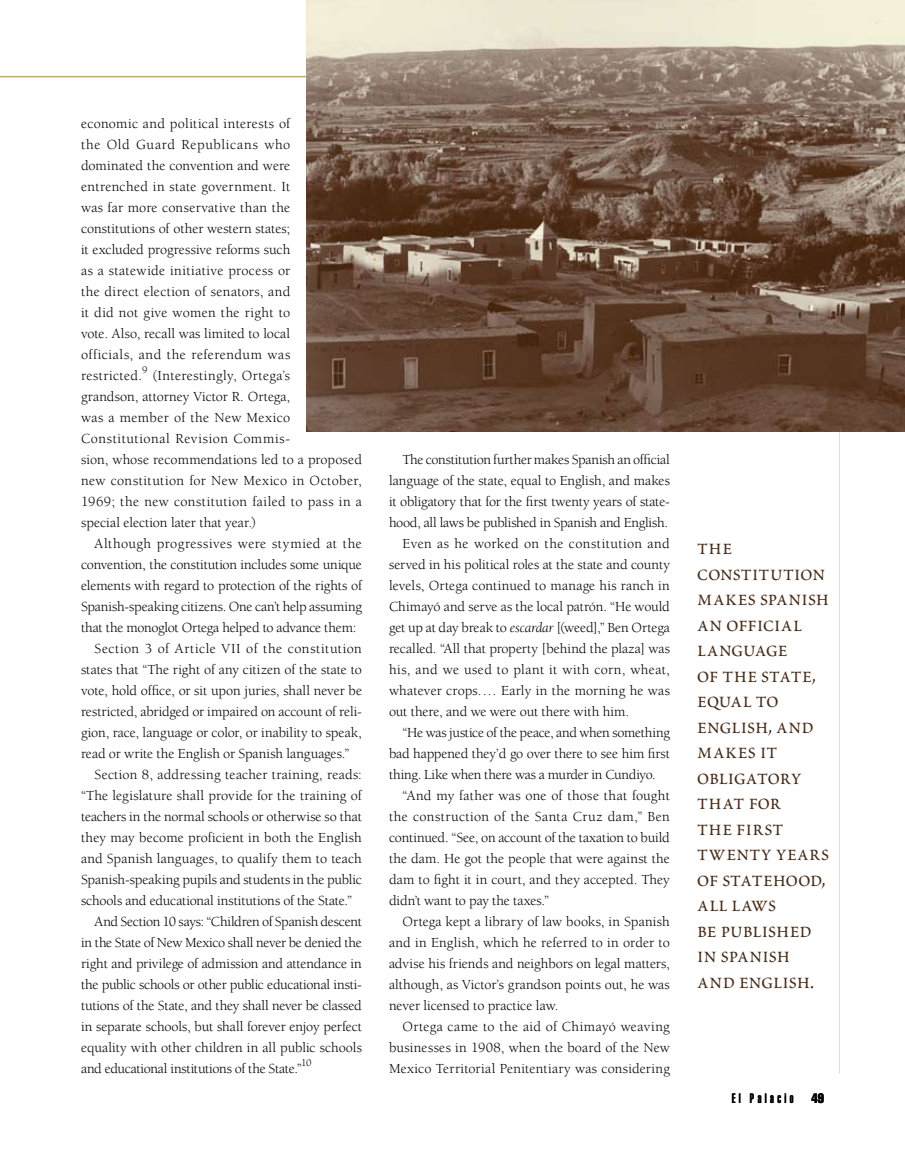
<style>
.page{position:relative;width:905px;height:1175px;background:#fff}
.page>*{position:absolute;margin:0;border:0;box-sizing:border-box;transform-origin:0 0}
.t1{font:24px/25.5px "Poetica Roman Small Caps";letter-spacing:-.02em;color:#472a15}
.t2{font:14.25px/21px "Berkeley";color:#000;text-align:justify}
.t3{font:14.25px/21px "Berkeley";letter-spacing:.02em;color:#000}
.t4{font:14.25px "Berkeley";letter-spacing:-.02em;color:#000}
.t5{font:14.25px "Berkeley";letter-spacing:-.025em;color:#000}
.t6{font:14.25px "Berkeley";letter-spacing:.03em;color:#000}
.t7{font:14.25px "Berkeley";letter-spacing:.025em;color:#000}
.t8{font:14.25px "Berkeley";letter-spacing:.035em;color:#000}
.t9{font:900 extra-condensed 13.5px "Helvetica";letter-spacing:.25em;color:#000}
.t10{font:extra-condensed 13.5px "Helvetica";color:#000}
.t11{font:10.5px "Berkeley";color:#000}
.s1{font-style:italic}
</style>
<div class="page">
<img style="left:306px;top:0;width:598px;height:431px">
<p class="t2" style="left:81px;top:113px;width:211px">economic and political interests of the Old Guard Republicans who dominated the convention and were entrenched in state government. It was far more conservative than the constitutions of other western states; it excluded progressive reforms such as a statewide initiative process or the direct election of senators, and it did not give women the right to vote. Also, recall was limited to local officials, and the referendum was restricted.</p>
<p class="t11" style="left:142px;top:364px;width:7px">9</p>
<p class="t3" style="left:81px;top:365px;width:282px;text-indent:72px">(Interestingly, Ortega’s<br>grandson, attorney Victor R. Ortega,<br>was a member of the New Mexico Constitutional Revision Commis-<br>sion, whose recommendations led to a proposed new constitution for New Mexico in October, 1969; the new constitution failed to pass in a special election later that year.)</p>
<p class="t6" style="left:94px;top:536px;width:269px">Although progressives were stymied at the</p>
<p class="t4" style="left:81px;top:557px;width:282px">convention, the constitution includes some unique</p>
<p class="t2" style="left:81px;top:575px;width:282px">elements with regard to protection of the rights of</p>
<p class="t2" style="left:81px;top:596px;width:282px">Spanish-speaking citizens. One can’t help assuming</p>
<p class="t4" style="left:81px;top:620px;width:277px">that the monoglot Ortega helped to advance them:</p>
<p class="t8" style="left:94px;top:641px;width:269px">Section 3 of Article VII of the constitution</p>
<p class="t2" style="left:81px;top:659px;width:282px">states that “The right of any citizen of the state to</p>
<p class="t2" style="left:81px;top:680px;width:282px">vote, hold office, or sit upon juries, shall never be</p>
<p class="t2" style="left:81px;top:701px;width:282px">restricted, abridged or impaired on account of reli-</p>
<p class="t2" style="left:81px;top:722px;width:282px">gion, race, language or color, or inability to speak,</p>
<p class="t2" style="left:81px;top:743px;width:270px">read or write the English or Spanish languages.”</p>
<p class="t2" style="left:94px;top:764px;width:269px">Section 8, addressing teacher training, reads:</p>
<p class="t2" style="left:81px;top:785px;width:282px">“The legislature shall provide for the training of</p>
<p class="t2" style="left:81px;top:806px;width:282px">teachers in the normal schools or otherwise so that</p>
<p class="t2" style="left:81px;top:827px;width:282px">they may become proficient in both the English</p>
<p class="t2" style="left:81px;top:848px;width:282px">and Spanish languages, to qualify them to teach</p>
<p class="t2" style="left:81px;top:869px;width:282px">Spanish-speaking pupils and students in the public</p>
<p class="t2" style="left:81px;top:890px;width:273px">schools and educational institutions of the State.”</p>
<p class="t4" style="left:94px;top:914px;width:269px">And Section 10 says: “Children of Spanish descent</p>
<p class="t5" style="left:81px;top:935px;width:282px">in the State of New Mexico shall never be denied the</p>
<p class="t2" style="left:81px;top:953px;width:282px">right and privilege of admission and attendance in</p>
<p class="t5" style="left:81px;top:977px;width:282px">the public schools or other public educational insti-</p>
<p class="t4" style="left:81px;top:998px;width:282px">tutions of the State, and they shall never be classed</p>
<p class="t2" style="left:81px;top:1016px;width:282px">in separate schools, but shall forever enjoy perfect</p>
<p class="t2" style="left:81px;top:1037px;width:282px">equality with other children in all public schools</p>
<p class="t5" style="left:81px;top:1061px;width:222px">and educational institutions of the State.”</p>
<p class="t11" style="left:301px;top:1057px;width:12px">10</p>
<p class="t2" style="left:402px;top:449px;width:269px">The constitution further makes Spanish an official</p>
<p class="t2" style="left:389px;top:470px;width:282px">language of the state, equal to English, and makes</p>
<p class="t2" style="left:389px;top:491px;width:282px">it obligatory that for the first twenty years of state-</p>
<p class="t4" style="left:389px;top:515px;width:280px">hood, all laws be published in Spanish and English.</p>
<p class="t7" style="left:402px;top:536px;width:269px">Even as he worked on the constitution and</p>
<p class="t2" style="left:389px;top:554px;width:282px">served in his political roles at the state and county</p>
<p class="t2" style="left:389px;top:575px;width:282px">levels, Ortega continued to manage his ranch in</p>
<p class="t2" style="left:389px;top:596px;width:282px">Chimayó and serve as the local patrón. “He would</p>
<p class="t2" style="left:389px;top:617px;width:282px">get up at day break to <span class="s1">escardar</span> [(weed],” Ben Ortega</p>
<p class="t2" style="left:389px;top:638px;width:282px">recalled. “All that property [behind the plaza] was</p>
<p class="t3" style="left:389px;top:659px;width:282px">his, and we used to plant it with corn, wheat,</p>
<p class="t2" style="left:389px;top:680px;width:282px">whatever crops.… Early in the morning he was</p>
<p class="t2" style="left:389px;top:701px;width:242px">out there, and we were out there with him.</p>
<p class="t4" style="left:402px;top:725px;width:269px">“He was justice of the peace, and when something</p>
<p class="t2" style="left:389px;top:743px;width:282px">bad happened they’d go over there to see him first</p>
<p class="t5" style="left:389px;top:767px;width:268px">thing. Like when there was a murder in Cundiyo.</p>
<p class="t2" style="left:402px;top:785px;width:269px">“And my father was one of those that fought</p>
<p class="t6" style="left:389px;top:809px;width:282px">the construction of the Santa Cruz dam,” Ben</p>
<p class="t2" style="left:389px;top:827px;width:282px">continued. “See, on account of the taxation to build</p>
<p class="t2" style="left:389px;top:848px;width:282px">the dam. He got the people that were against the</p>
<p class="t2" style="left:389px;top:869px;width:282px">dam to fight it in court, and they accepted. They</p>
<p class="t2" style="left:389px;top:890px;width:162px">didn’t want to pay the taxes.”</p>
<p class="t2" style="left:402px;top:911px;width:269px">Ortega kept a library of law books, in Spanish</p>
<p class="t2" style="left:389px;top:932px;width:282px">and in English, which he referred to in order to</p>
<p class="t2" style="left:389px;top:953px;width:282px">advise his friends and neighbors on legal matters,</p>
<p class="t2" style="left:389px;top:974px;width:282px">although, as Victor’s grandson points out, he was</p>
<p class="t2" style="left:389px;top:995px;width:171px">never licensed to practice law.</p>
<p class="t7" style="left:402px;top:1019px;width:269px">Ortega came to the aid of Chimayó weaving</p>
<p class="t2" style="left:389px;top:1037px;width:282px">businesses in 1908, when the board of the New</p>
<p class="t2" style="left:389px;top:1058px;width:282px">Mexico Territorial Penitentiary was considering</p>
<h1 class="t1" style="left:697px;top:537px;width:134px">the constitution makes spanish an official language<br>of the state, equal to english, and makes it obligatory that for<br>the first twenty years of statehood, all laws<br>be published in spanish and english.</h1>
<p class="t9" style="left:731px;top:1090px;width:63px">El Palacio</p>
<p class="t10" style="left:811px;top:1089px;width:14px">49</p>
</div>
